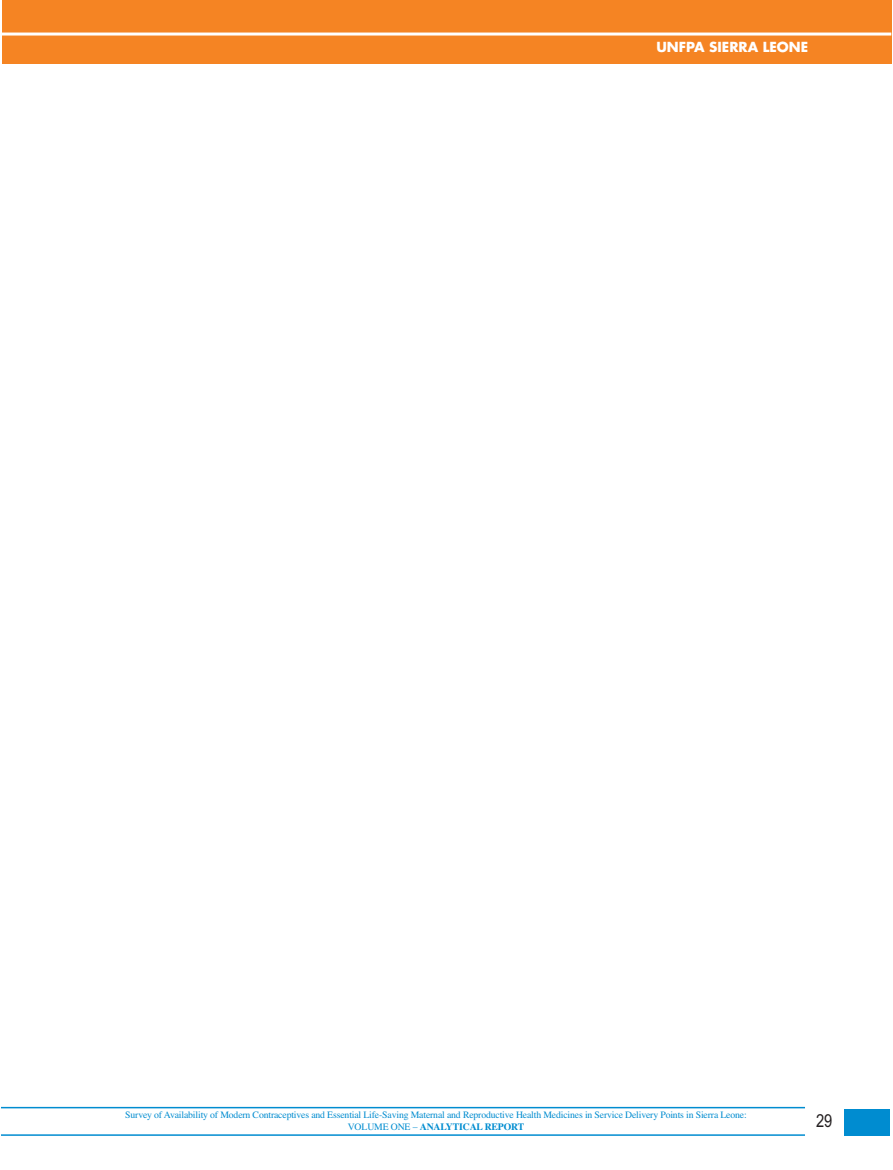
<style>
.page{position:relative;width:893px;height:1170px;background:#fff}
.page>*{position:absolute;margin:0;border:0;box-sizing:border-box;transform-origin:0 0}
.t1{font:18px "Arial Narrow";color:#231f20}
.t2{font:700 13.5px "Futura";color:#fff}
.t3{font:9.75px/11.7px "Times";letter-spacing:-.015em;color:#008cd0;text-align:center}
.s1{font-weight:700}
</style>
<div class="page">
<hr style="left:1px;top:1106px;width:804px;height:2px;background:#008cd0">
<hr style="left:1px;top:1134px;width:804px;height:1px;background:#008cd0">
<div style="left:844px;top:1108px;width:46px;height:27px;background:#008cd0"></div>
<div style="left:2px;top:0;width:890px;height:64px;background:#f58423"></div>
<hr style="left:2px;top:33px;width:889px;height:3px;background:#fff">
<h2 class="t2" style="left:656px;top:41px;width:153px">UNFPA SIERRA LEONE</h2>
<p class="t3" style="left:125px;top:1108px;width:623px">Survey of Availability of Modern Contraceptives and Essential Life-Saving Maternal and Reproductive Health Medicines in Service Delivery Points in Sierra Leone:<br>VOLUME ONE – <span class="s1">ANALYTICAL REPORT</span></p>
<h1 class="t1" style="left:816px;top:1110px;width:18px">29</h1>
</div>
